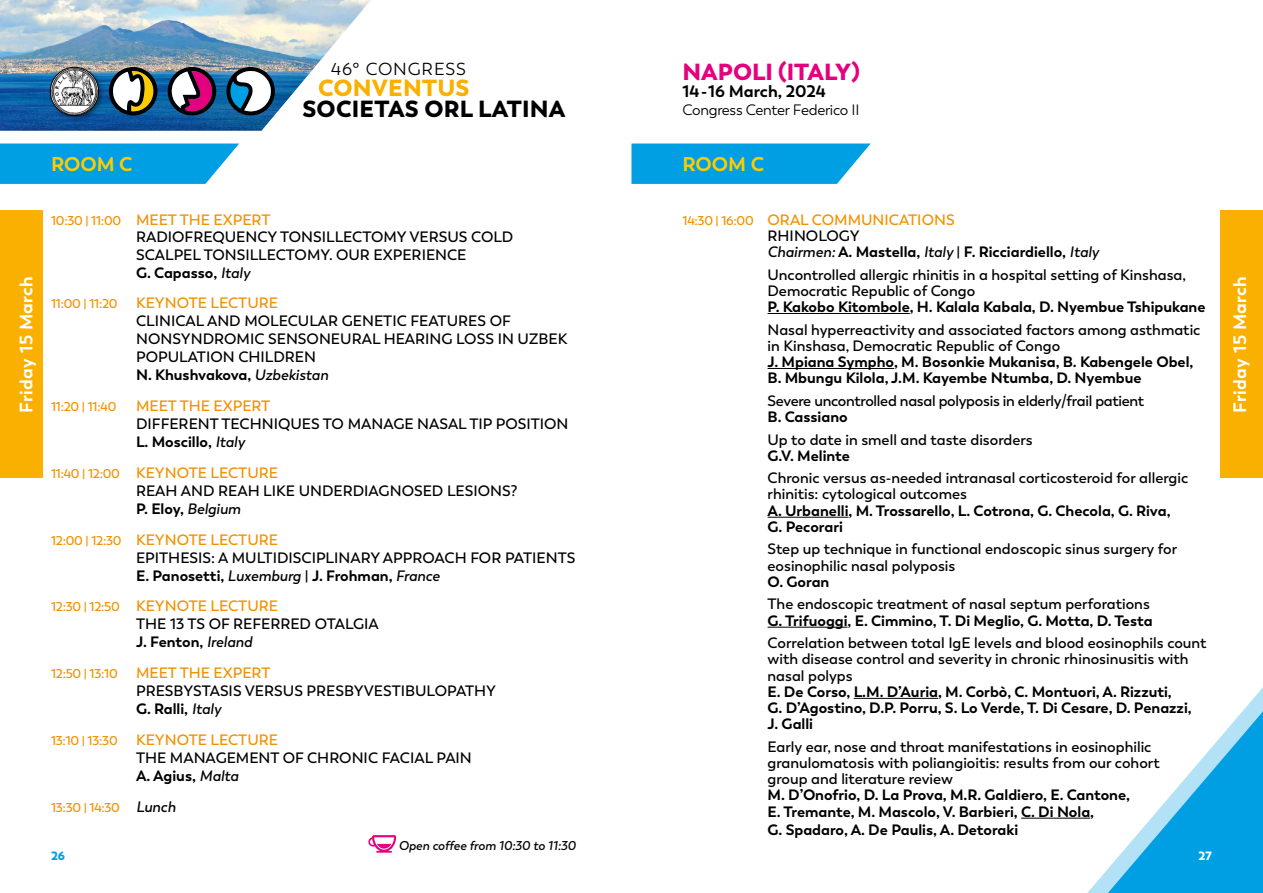
<style>
.page{position:relative;width:1263px;height:893px;background:#fff}
.page>*{position:absolute;margin:0;border:0;box-sizing:border-box;transform-origin:0 0}
.t1{font:900 23.25px "Trenda";letter-spacing:.01em;color:#000}
.t2{font:900 23.25px "Trenda";color:#e5007d}
.t3{font:900 23.25px "Trenda";letter-spacing:.01em;color:#f9b000}
.t4{font:700 19.8px "Trenda";color:#fc0}
.t5{font:700 18px "Trenda";letter-spacing:.02em;color:#fff}
.t6{font:17.4px "Trenda";letter-spacing:.05em;color:#000}
.t7{font:700 16.65px "Trenda";color:#000}
.t8{font:600 15px/18px "Trenda";color:#000}
.t9{font:700 15px/16.2px "Trenda";color:#000}
.t10{font:600 15px "Trenda";letter-spacing:-.02em;color:#000}
.t11{font:15px "Trenda";letter-spacing:-.02em;color:#000}
.t12{font:600 15px "Trenda";color:#f39100}
.t13{font:600 12.75px "Trenda";letter-spacing:-.02em;color:#f39100}
.t14{font:italic 600 12.75px "Trenda";color:#000}
.t15{font:900 12px "Trenda";color:#009ee3}
.t16{font:900 12px "Trenda";color:#fff}
.s1{font-weight:600;font-size:12.75px;color:#f39100}
.s2{font-weight:600;color:#f39100}
.s3{font-weight:600}
.s4{font-weight:600;font-style:italic}
.s5{font-size:12.75px;color:#f39100}
.s6{color:#f39100}
.s7{font-weight:700}
.s8{font-style:italic}
.s9{font-style:italic;font-size:15px;color:#000}
</style>
<div class="page">
<svg style="left:1021px;top:326px;width:242px;height:567px"></svg>
<svg style="left:1108px;top:711px;width:155px;height:182px"></svg>
<img style="left:0;top:0;width:371px;height:131px">
<div style="left:47px;top:65px;width:58px;height:57px;background:#000;opacity:.44"></div>
<img style="left:51px;top:68px;width:47px;height:47px">
<div style="left:50px;top:67px;width:49px;height:49px;border:1px solid #000;border-radius:50%"></div>
<svg style="left:109px;top:67px;width:49px;height:49px"></svg>
<svg style="left:168px;top:67px;width:49px;height:48px"></svg>
<svg style="left:226px;top:67px;width:49px;height:49px"></svg>
<svg style="left:0;top:144px;width:239px;height:40px;background:#12a5e5"></svg>
<svg style="left:631px;top:144px;width:240px;height:40px;background:#13a5e5"></svg>
<hr style="left:767px;top:313px;width:143px;height:1px;background:#000">
<hr style="left:767px;top:368px;width:127px;height:1px;background:#000">
<hr style="left:767px;top:517px;width:81px;height:1px;background:#000">
<hr style="left:767px;top:627px;width:80px;height:1px;background:#000">
<hr style="left:854px;top:698px;width:84px;height:1px;background:#000">
<hr style="left:1021px;top:818px;width:69px;height:1px;background:#000">
<div style="left:0;top:211px;width:42px;height:267px;background:#f9b000"></div>
<div style="left:1221px;top:211px;width:42px;height:267px;background:#f9b000"></div>
<svg style="left:368px;top:835px;width:28px;height:18px"></svg>
<p class="t6" style="left:331px;top:58px;width:136px">46° CONGRESS</p>
<h1 class="t3" style="left:318px;top:72px;width:153px">CONVENTUS</h1>
<h1 class="t1" style="left:302px;top:93px;width:265px">SOCIETAS ORL LATINA</h1>
<h1 class="t2" style="left:682px;top:57px;width:179px">NAPOLI (ITALY)</h1>
<p class="t7" style="left:682px;top:81px;width:145px">14-16 March, 2024</p>
<p class="t11" style="left:682px;top:101px;width:178px">Congress Center Federico II</p>
<h2 class="t4" style="left:51px;top:152px;width:83px">ROOM C</h2>
<h2 class="t4" style="left:682px;top:152px;width:83px">ROOM C</h2>
<p class="t9" style="left:767px;top:211px;width:333px;text-indent:-85px"><span class="s1">14:30 | 16:00</span> <span class="s2">ORAL COMMUNICATIONS<br></span><span class="s3">RHINOLOGY<br></span><span class="s4">Chairmen:</span> A. Mastella, <span class="s4">Italy</span> <span class="s3">|</span> F. Ricciardiello, <span class="s4">Italy</span></p>
<p class="t8" style="left:767px;top:266px;width:420px;line-height:16.2px">Uncontrolled allergic rhinitis in a hospital setting of Kinshasa,<br>Democratic Republic of Congo</p>
<p class="t9" style="left:767px;top:299px;width:439px">P. Kakobo Kitombole, H. Kalala Kabala, D. Nyembue Tshipukane</p>
<p class="t8" style="left:767px;top:321px;width:434px;line-height:16.2px">Nasal hyperreactivity and associated factors among asthmatic in Kinshasa, Democratic Republic of Congo</p>
<p class="t9" style="left:767px;top:354px;width:427px">J. Mpiana Sympho, M. Bosonkie Mukanisa, B. Kabengele Obel,<br>B. Mbungu Kilola, J.M. Kayembe Ntumba, D. Nyembue</p>
<p class="t10" style="left:767px;top:391px;width:378px">Severe uncontrolled nasal polyposis in elderly/frail patient</p>
<p class="t9" style="left:767px;top:409px;width:82px">B. Cassiano</p>
<p class="t8" style="left:767px;top:430px;width:267px">Up to date in smell and taste disorders</p>
<p class="t9" style="left:767px;top:447px;width:84px">G.V. Melinte</p>
<p class="t8" style="left:767px;top:470px;width:422px;line-height:16.2px">Chronic versus as-needed intranasal corticosteroid for allergic rhinitis: cytological outcomes</p>
<p class="t9" style="left:767px;top:502px;width:404px">A. Urbanelli, M. Trossarello, L. Cotrona, G. Checola, G. Riva,<br>G. Pecorari</p>
<p class="t8" style="left:767px;top:541px;width:411px;line-height:16.2px">Step up technique in functional endoscopic sinus surgery for eosinophilic nasal polyposis</p>
<p class="t9" style="left:767px;top:574px;width:63px">O. Goran</p>
<p class="t8" style="left:767px;top:595px;width:384px">The endoscopic treatment of nasal septum perforations</p>
<p class="t9" style="left:767px;top:612px;width:387px">G. Trifuoggi, E. Cimmino, T. Di Meglio, G. Motta, D. Testa</p>
<p class="t8" style="left:767px;top:635px;width:440px;line-height:16.2px">Correlation between total IgE levels and blood eosinophils count with disease control and severity in chronic rhinosinusitis with nasal polyps</p>
<p class="t9" style="left:767px;top:684px;width:426px">E. De Corso, L.M. D’Auria, M. Corbò, C. Montuori, A. Rizzuti,<br>G. D’Agostino, D.P. Porru, S. Lo Verde, T. Di Cesare, D. Penazzi,<br>J. Galli</p>
<p class="t8" style="left:767px;top:739px;width:394px;line-height:16.2px">Early ear, nose and throat manifestations in eosinophilic granulomatosis with poliangioitis: results from our cohort group and literature review</p>
<p class="t9" style="left:767px;top:787px;width:364px">M. D’Onofrio, D. La Prova, M.R. Galdiero, E. Cantone,<br>E. Tremante, M. Mascolo, V. Barbieri, C. Di Nola,</p>
<p class="t9" style="left:767px;top:821px;width:252px">G. Spadaro, A. De Paulis, A. Detoraki</p>
<p class="t8" style="left:136px;top:211px;width:379px;line-height:17.5px;text-indent:-85px"><span class="s5">10:30 | 11:00</span> <span class="s6">MEET THE EXPERT<br></span>RADIOFREQUENCY TONSILLECTOMY VERSUS COLD<br>SCALPEL TONSILLECTOMY. OUR EXPERIENCE<br><span class="s7">G. Capasso,</span> <span class="s8">Italy</span></p>
<p class="t8" style="left:136px;top:294px;width:433px;text-indent:-85px"><span class="s5">11:00 | 11:20</span> <span class="s6">KEYNOTE LECTURE<br></span>CLINICAL AND MOLECULAR GENETIC FEATURES OF NONSYNDROMIC SENSONEURAL HEARING LOSS IN UZBEK POPULATION CHILDREN<br><span class="s7">N. Khushvakova,</span> <span class="s8">Uzbekistan</span></p>
<p class="t13" style="left:51px;top:399px;width:67px">11:20 | 11:40</p>
<p class="t12" style="left:136px;top:397px;width:136px">MEET THE EXPERT</p>
<p class="t8" style="left:136px;top:415px;width:434px">DIFFERENT TECHNIQUES TO MANAGE NASAL TIP POSITION<br><span class="s7">L. Moscillo,</span> <span class="s8">Italy</span></p>
<p class="t8" style="left:136px;top:464px;width:383px;text-indent:-85px"><span class="s5">11:40 | 12:00</span> <span class="s6">KEYNOTE LECTURE<br></span>REAH AND REAH LIKE UNDERDIAGNOSED LESIONS?<br><span class="s7">P. Eloy,</span> <span class="s8">Belgium</span></p>
<p class="t8" style="left:136px;top:531px;width:441px;text-indent:-85px"><span class="s5">12:00 | 12:30</span> <span class="s6">KEYNOTE LECTURE<br></span>EPITHESIS: A MULTIDISCIPLINARY APPROACH FOR PATIENTS<br><span class="s7">E. Panosetti,</span> <span class="s8">Luxemburg</span> | <span class="s7">J. Frohman,</span> <span class="s8">France</span></p>
<p class="t8" style="left:136px;top:597px;width:244px;text-indent:-85px"><span class="s5">12:30 | 12:50</span> <span class="s6">KEYNOTE LECTURE<br></span>THE 13 TS OF REFERRED OTALGIA<br><span class="s7">J. Fenton,</span> <span class="s8">Ireland</span></p>
<p class="t8" style="left:136px;top:664px;width:362px;text-indent:-85px"><span class="s5">12:50 | 13:10</span> <span class="s6">MEET THE EXPERT<br></span>PRESBYSTASIS VERSUS PRESBYVESTIBULOPATHY<br><span class="s7">G. Ralli,</span> <span class="s8">Italy</span></p>
<p class="t8" style="left:136px;top:731px;width:337px;text-indent:-85px"><span class="s5">13:10 | 13:30</span> <span class="s6">KEYNOTE LECTURE<br></span>THE MANAGEMENT OF CHRONIC FACIAL PAIN<br><span class="s7">A. Agius,</span> <span class="s8">Malta</span></p>
<p class="t13" style="left:51px;top:799px;width:126px">13:30 | 14:30 <span class="s9">Lunch</span></p>
<p class="t5" style="left:15px;top:413px;width:138px;rotate:-90deg">Friday 15 March</p>
<p class="t5" style="left:1229px;top:413px;width:138px;rotate:-90deg">Friday 15 March</p>
<p class="t14" style="left:399px;top:838px;width:179px">Open coffee from 10:30 to 11:30</p>
<p class="t15" style="left:51px;top:848px;width:16px">26</p>
<p class="t16" style="left:1198px;top:848px;width:15px">27</p>
</div>
